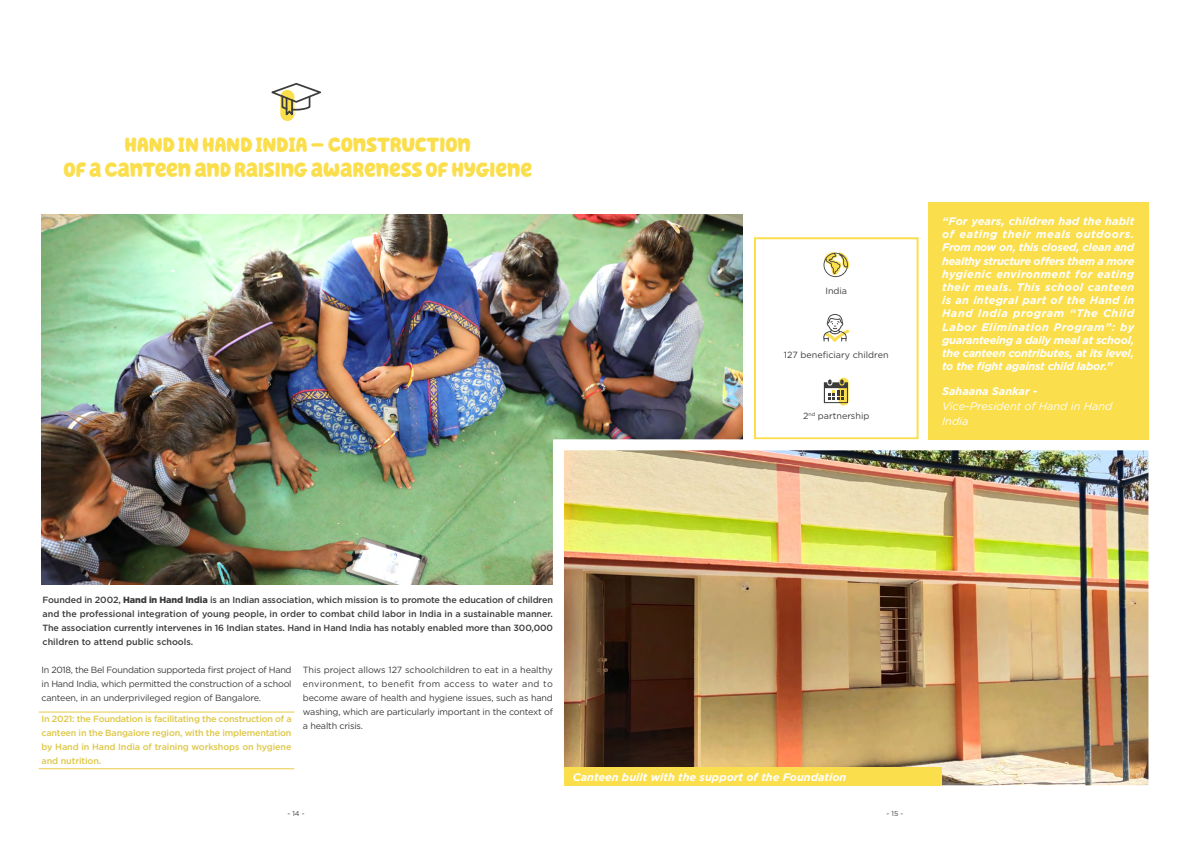
<style>
.page{position:relative;width:1191px;height:842px;background:#fff}
.page>*{position:absolute;margin:0;border:0;box-sizing:border-box;transform-origin:0 0}
.t1{font:21px/25.2px "Hello Headline";color:#fbde4c;text-align:center}
.t2{font:italic 700 11px/13.2px "Gotham";letter-spacing:-.01em;color:#fff;text-align:justify}
.t3{font:italic 11px/15px "Gotham";color:#fff}
.t4{font:9px/14px "Gotham";letter-spacing:-.02em;color:#3c3c3b;text-align:justify}
.t5{font:500 9px/14px "Gotham";letter-spacing:-.005em;color:#3c3c3b;text-align:justify}
.t6{font:500 9px/14px "Gotham";letter-spacing:-.01em;color:#dec745;text-align:justify}
.t7{font:9px "Gotham";color:#3c3c3b}
.t8{font:7px "Gotham";color:#3c3c3b}
.s1{font-weight:900}
</style>
<div class="page">
<img style="left:42px;top:215px;width:700px;height:370px">
<div style="left:280px;top:90px;width:14px;height:31px;background:#fbde4c;border-radius:7px"></div>
<svg style="left:271px;top:83px;width:50px;height:32px"></svg>
<hr style="left:39px;top:768px;width:255px;height:1px;background:#e8cd48">
<hr style="left:39px;top:712px;width:255px;height:1px;background:#e8cd48">
<div style="left:754px;top:237px;width:164px;height:202px;border:2px solid #fbde4c"></div>
<svg style="left:823px;top:314px;width:27px;height:28px"></svg>
<svg style="left:823px;top:252px;width:26px;height:25px"></svg>
<svg style="left:838px;top:378px;width:10px;height:28px"></svg>
<svg style="left:824px;top:379px;width:24px;height:24px"></svg>
<img style="left:547px;top:434px;width:602px;height:352px">
<div style="left:928px;top:202px;width:220px;height:237px;background:#fbde4c"></div>
<div style="left:564px;top:767px;width:377px;height:18px;background:#fbde4c"></div>
<h1 class="t1" style="left:63px;top:132px;width:470px">HAND IN HAND INDIA – CONSTRUCTION<br>OF A CANTEEN AND RAISING AWARENESS OF HYGIENE</h1>
<p class="t4" style="left:825px;top:284px;width:23px">India</p>
<p class="t7" style="left:784px;top:349px;width:106px">127 beneficiary children</p>
<p class="t7" style="left:803px;top:410px;width:68px">2<sup>nd</sup> partnership</p>
<p class="t2" style="left:942px;top:214px;width:194px">“For years, children had the habit of eating their meals outdoors.<br>From now on, this closed, clean and healthy structure offers them a more hygienic environment for eating their meals. This school canteen is an integral part of the Hand in Hand India program “The Child Labor Elimination Program”: by guaranteeing a daily meal at school, the canteen contributes, at its level, to the fight against child labor.”</p>
<p class="t2" style="left:942px;top:385px;width:97px">Sahaana Sankar -</p>
<p class="t3" style="left:942px;top:398px;width:172px">Vice-President of Hand in Hand<br>India</p>
<p class="t5" style="left:43px;top:593px;width:512px">Founded in 2002, <span class="s1">Hand in Hand India</span> is an Indian association, which mission is to promote the education of children and the professional integration of young people, in order to combat child labor in India in a sustainable manner.<br>The association currently intervenes in 16 Indian states. Hand in Hand India has notably enabled more than 300,000 children to attend public schools.</p>
<p class="t4" style="left:42px;top:663px;width:252px">In 2018, the Bel Foundation supporteda first project of Hand in Hand India, which permitted the construction of a school canteen, in an underprivileged region of Bangalore.</p>
<p class="t6" style="left:42px;top:712px;width:252px">In 2021: the Foundation is facilitating the construction of a canteen in the Bangalore region, with the implementation by Hand in Hand India of training workshops on hygiene and nutrition.</p>
<p class="t4" style="left:303px;top:663px;width:251px">This project allows 127 schoolchildren to eat in a healthy environment, to benefit from access to water and to become aware of health and hygiene issues, such as hand washing, which are particularly important in the context of a health crisis.</p>
<p class="t2" style="left:573px;top:770px;width:275px">Canteen built with the support of the Foundation</p>
<p class="t8" style="left:287px;top:809px;width:19px">- 14 -</p>
<p class="t8" style="left:886px;top:809px;width:18px">- 15 -</p>
</div>
